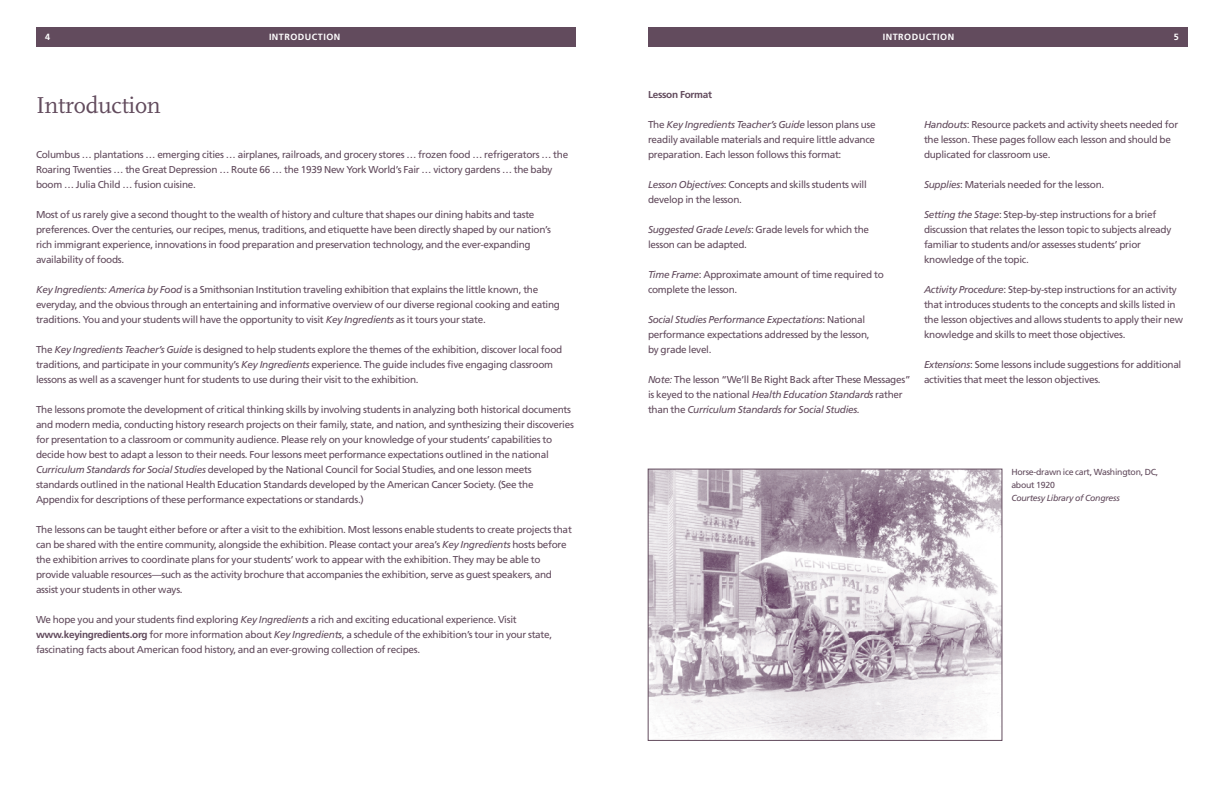
<style>
.page{position:relative;width:1224px;height:792px;background:#fff}
.page>*{position:absolute;margin:0;border:0;box-sizing:border-box;transform-origin:0 0}
.t1{font:24px "Scala";letter-spacing:-.01em;color:#624b5d}
.t2{font:10px/15px "Frutiger";letter-spacing:-.03em;color:#624b5d}
.t3{font:700 10px "Frutiger";letter-spacing:-.03em;color:#624b5d}
.t4{font:700 9px "Frutiger";letter-spacing:.055em;color:#fff}
.t5{font:8.8px/13px "Frutiger";letter-spacing:-.03em;color:#624b5d}
.t6{font:italic 8.8px "Frutiger";letter-spacing:-.03em;color:#624b5d}
.s1{font-style:italic}
.s2{font-weight:700}
</style>
<div class="page">
<div style="left:648px;top:27px;width:540px;height:19px;background:#624b5d"></div>
<div style="left:36px;top:27px;width:540px;height:19px;background:#624b5d"></div>
<img style="left:650px;top:471px;width:350px;height:268px">
<div style="left:648px;top:469px;width:354px;height:272px;border:1px solid #624b5d"></div>
<p class="t4" style="left:45px;top:33px;width:7px">4</p>
<p class="t4" style="left:269px;top:33px;width:73px">INTRODUCTION</p>
<p class="t4" style="left:883px;top:33px;width:73px">INTRODUCTION</p>
<p class="t4" style="left:1174px;top:33px;width:7px">5</p>
<h1 class="t1" style="left:36px;top:96px;width:126px">Introduction</h1>
<p class="t2" style="left:36px;top:148px;width:534px">Columbus … plantations … emerging cities … airplanes, railroads, and grocery stores … frozen food … refrigerators … the<br>Roaring Twenties … the Great Depression … Route 66 … the 1939 New York World’s Fair … victory gardens … the baby boom … Julia Child … fusion cuisine.</p>
<p class="t2" style="left:36px;top:208px;width:517px">Most of us rarely give a second thought to the wealth of history and culture that shapes our dining habits and taste preferences. Over the centuries, our recipes, menus, traditions, and etiquette have been directly shaped by our nation’s rich immigrant experience, innovations in food preparation and preservation technology, and the ever-expanding availability of foods.</p>
<p class="t2" style="left:36px;top:283px;width:526px"><span class="s1">Key Ingredients: America by Food</span> is a Smithsonian Institution traveling exhibition that explains the little known, the everyday, and the obvious through an entertaining and informative overview of our diverse regional cooking and eating traditions. You and your students will have the opportunity to visit <span class="s1">Key Ingredients</span> as it tours your state.</p>
<p class="t2" style="left:36px;top:343px;width:528px">The <span class="s1">Key Ingredients Teacher’s Guide</span> is designed to help students explore the themes of the exhibition, discover local food traditions, and participate in your community’s <span class="s1">Key Ingredients</span> experience. The guide includes five engaging classroom lessons as well as a scavenger hunt for students to use during their visit to the exhibition.</p>
<p class="t2" style="left:36px;top:403px;width:539px">The lessons promote the development of critical thinking skills by involving students in analyzing both historical documents and modern media, conducting history research projects on their family, state, and nation, and synthesizing their discoveries for presentation to a classroom or community audience. Please rely on your knowledge of your students’ capabilities to decide how best to adapt a lesson to their needs. Four lessons meet performance expectations outlined in the national <span class="s1">Curriculum Standards for Social Studies</span> developed by the National Council for Social Studies, and one lesson meets standards outlined in the national Health Education Standards developed by the American Cancer Society. (See the Appendix for descriptions of these performance expectations or standards.)</p>
<p class="t2" style="left:36px;top:523px;width:537px">The lessons can be taught either before or after a visit to the exhibition. Most lessons enable students to create projects that can be shared with the entire community, alongside the exhibition. Please contact your area’s <span class="s1">Key Ingredients</span> hosts before the exhibition arrives to coordinate plans for your students’ work to appear with the exhibition. They may be able to provide valuable resources—such as the activity brochure that accompanies the exhibition, serve as guest speakers, and assist your students in other ways.</p>
<p class="t2" style="left:36px;top:613px;width:518px">We hope you and your students find exploring <span class="s1">Key Ingredients</span> a rich and exciting educational experience. Visit <span class="s2">www.keyingredients.org</span> for more information about <span class="s1">Key Ingredients</span>, a schedule of the exhibition’s tour in your state, fascinating facts about American food history, and an ever-growing collection of recipes.</p>
<p class="t3" style="left:648px;top:90px;width:65px">Lesson Format</p>
<p class="t2" style="left:648px;top:117px;width:229px;text-align:justify">The <span class="s1">Key Ingredients Teacher’s Guide</span> lesson plans use readily available materials and require little advance preparation. Each lesson follows this format:</p>
<p class="t2" style="left:648px;top:177px;width:220px"><span class="s1">Lesson Objectives</span>: Concepts and skills students will develop in the lesson.</p>
<p class="t2" style="left:648px;top:222px;width:223px"><span class="s1">Suggested Grade Levels</span>: Grade levels for which the lesson can be adapted.</p>
<p class="t2" style="left:648px;top:267px;width:237px"><span class="s1">Time Frame</span>: Approximate amount of time required to complete the lesson.</p>
<p class="t2" style="left:648px;top:312px;width:223px"><span class="s1">Social Studies Performance Expectations</span>: National performance expectations addressed by the lesson, by grade level.</p>
<p class="t2" style="left:648px;top:372px;width:264px"><span class="s1">Note:</span> The lesson “We’ll Be Right Back after These Messages” is keyed to the national <span class="s1">Health Education Standards</span> rather than the <span class="s1">Curriculum Standards for Social Studies.</span></p>
<p class="t2" style="left:924px;top:117px;width:256px"><span class="s1">Handouts</span>: Resource packets and activity sheets needed for the lesson. These pages follow each lesson and should be duplicated for classroom use.</p>
<p class="t2" style="left:924px;top:177px;width:182px"><span class="s1">Supplies</span>: Materials needed for the lesson.</p>
<p class="t2" style="left:924px;top:207px;width:249px"><span class="s1">Setting the Stage</span>: Step-by-step instructions for a brief discussion that relates the lesson topic to subjects already familiar to students and/or assesses students’ prior knowledge of the topic.</p>
<p class="t2" style="left:924px;top:282px;width:261px"><span class="s1">Activity Procedure</span>: Step-by-step instructions for an activity that introduces students to the concepts and skills listed in the lesson objectives and allows students to apply their new knowledge and skills to meet those objectives.</p>
<p class="t2" style="left:924px;top:357px;width:259px"><span class="s1">Extensions</span>: Some lessons include suggestions for additional activities that meet the lesson objectives.</p>
<p class="t5" style="left:1011px;top:467px;width:149px">Horse-drawn ice cart, Washington, DC, about 1920</p>
<p class="t6" style="left:1011px;top:495px;width:110px">Courtesy Library of Congress</p>
</div>
